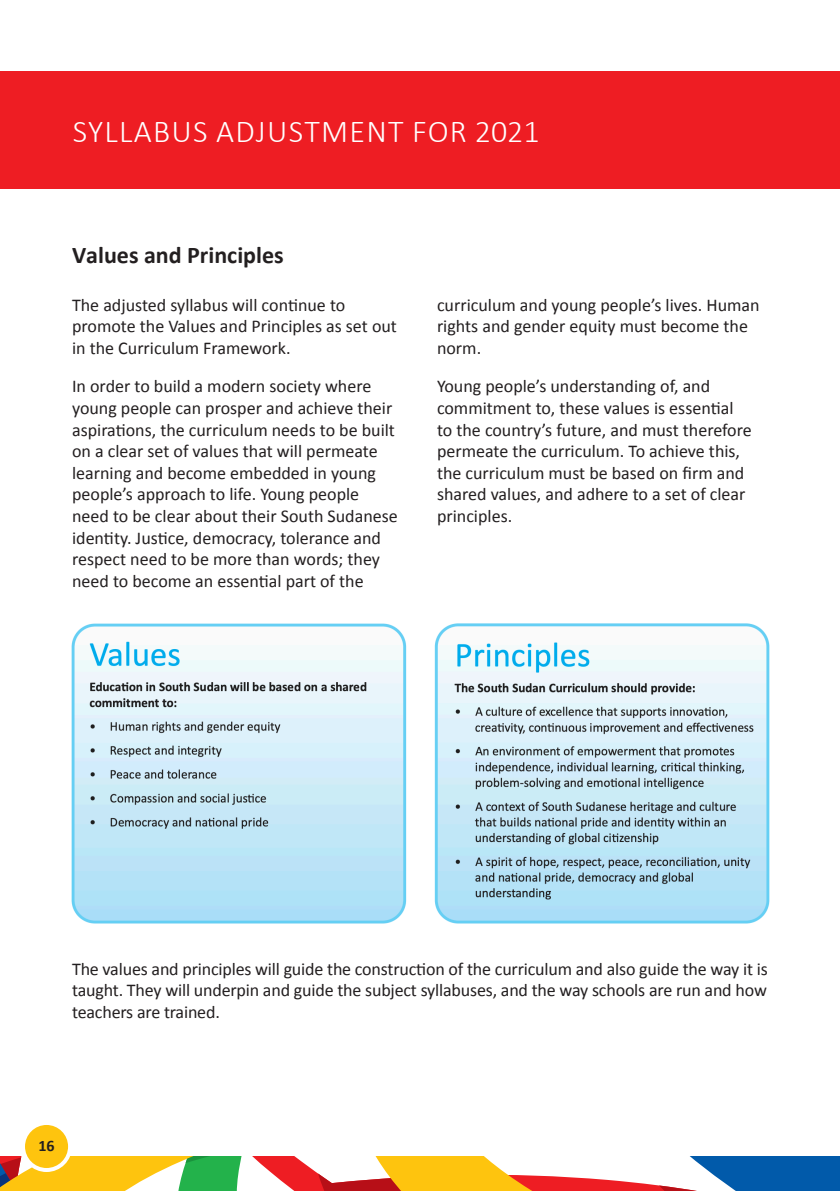
<style>
.page{position:relative;width:840px;height:1191px;background:#fff}
.page>*{position:absolute;margin:0;border:0;box-sizing:border-box;transform-origin:0 0}
.t1{font:300 32px "Calibri";letter-spacing:.04em;color:#fff}
.t2{font:700 24px "Calibri";color:#231f20}
.t3{font:18px/21.6px "Calibri";color:#231f20}
.t4{font:700 16px "Calibri";color:#231f20}
.s1{font-style:inherit}
</style>
<div class="page">
<svg style="left:0;top:1157px;width:840px;height:34px"></svg>
<div style="left:23px;top:1123px;width:47px;height:47px;background:#fec40e;border-radius:50%"></div>
<div style="left:21px;top:1121px;width:51px;height:51px;border:4px solid #fff;border-radius:50%"></div>
<div style="left:0;top:71px;width:839px;height:118px;background:#ee1d23"></div>
<img style="left:71px;top:623px;width:699px;height:301px">
<p class="t1" style="left:73px;top:111px;width:468px">SYLLABUS ADJUSTMENT FOR 2021</p>
<p class="t2" style="left:72px;top:239px;width:213px">Values and Principle<span class="s1">s</span></p>
<p class="t3" style="left:72px;top:294px;width:326px">The adjusted syllabus will continue to promote the Values and Principles as set out in the Curriculum Framework.</p>
<p class="t3" style="left:72px;top:375px;width:327px">In order to build a modern society where young people can prosper and achieve their aspirations, the curriculum needs to be built on a clear set of values that will permeate learning and become embedded in young people’s approach to life. Young people need to be clear about their South Sudanese identity. Justice, democracy, tolerance and respect need to be more than words; they need to become an essential part of the</p>
<p class="t3" style="left:437px;top:294px;width:324px">curriculum and young people’s lives. Human rights and gender equity must become the norm.</p>
<p class="t3" style="left:437px;top:375px;width:316px">Young people’s understanding of, and commitment to, these values is essential to the country’s future, and must therefore permeate the curriculum. To achieve this, the curriculum must be based on firm and shared values, and adhere to a set of clear principles.</p>
<p class="t3" style="left:72px;top:958px;width:696px;text-align:justify">The values and principles will guide the construction of the curriculum and also guide the way it is taught. They will underpin and guide the subject syllabuses, and the way schools are run and how teachers are trained.</p>
<p class="t4" style="left:38px;top:1135px;width:18px">16</p>
</div>
